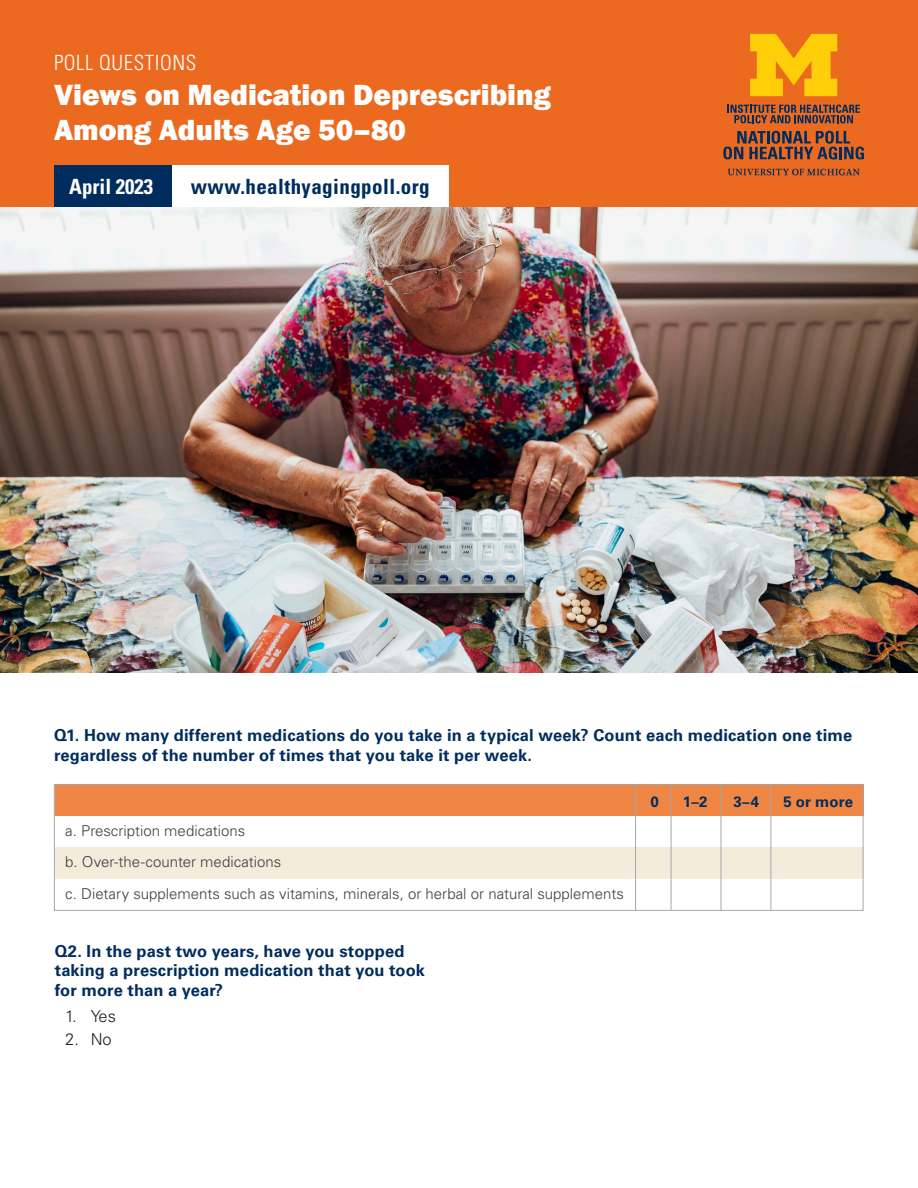
<style>
.page{position:relative;width:918px;height:1188px;background:#fff}
.page>*{position:absolute;margin:0;border:0;box-sizing:border-box;transform-origin:0 0}
.heading{font:800 30px/34.5px "Franklin Gothic";color:#fff}
.t1{font:700 condensed 21px "Univers LT Std";letter-spacing:.02em;color:#002d5e}
.heading-2{font:300 condensed 21px "Univers LT Std";letter-spacing:.03em;color:#fff}
.t2{font:700 condensed 21px "Univers LT Std";color:#fff}
.question{font:700 16.5px/19.5px "Univers LT Std";letter-spacing:.01em;color:#002d5e}
.answers2{font:300 16.5px "Univers LT Std";color:#231f20}
.body_copy{font:300 15px "Univers LT Std";color:#3e3e3f}
.body_copy-2{font:700 15px "Univers LT Std";letter-spacing:.01em;color:#002d5e}
</style>
<div class="page">
<div style="left:0;top:0;width:918px;height:208px;background:#ec6a20"></div>
<svg style="left:728px;top:169px;width:132px;height:7px"></svg>
<svg style="left:750px;top:34px;width:87px;height:62px"></svg>
<svg style="left:727px;top:105px;width:133px;height:18px"></svg>
<svg style="left:723px;top:131px;width:141px;height:28px"></svg>
<div style="left:172px;top:166px;width:277px;height:42px;background:#fff"></div>
<div style="left:54px;top:166px;width:118px;height:42px;background:#002d5e"></div>
<img style="left:0;top:208px;width:918px;height:465px">
<div style="left:55px;top:847px;width:808px;height:32px;background:#f4ecdb"></div>
<div style="left:55px;top:784px;width:808px;height:32px;background:#f08644"></div>
<div style="left:54px;top:784px;width:809px;height:127px;border:1px solid #a7a8ab"></div>
<hr style="left:635px;top:784px;width:1px;height:127px;background:#a7a8ab">
<hr style="left:671px;top:784px;width:1px;height:127px;background:#a7a8ab">
<hr style="left:721px;top:784px;width:1px;height:127px;background:#a7a8ab">
<hr style="left:771px;top:784px;width:1px;height:127px;background:#a7a8ab">
<p class="heading-2" style="left:54px;top:50px;width:144px">POLL QUESTIONS</p>
<p class="heading" style="left:54px;top:78px;width:498px">Views on Medication Deprescribing<br>Among Adults Age 50–80</p>
<p class="t2" style="left:69px;top:174px;width:85px">April 2023</p>
<p class="t1" style="left:191px;top:174px;width:240px">www.healthyagingpoll.org</p>
<p class="question" style="left:54px;top:726px;width:800px">Q1. How many different medications do you take in a typical week? Count each medication one time regardless of the number of times that you take it per week.</p>
<p class="body_copy-2" style="left:651px;top:793px;width:10px">0</p>
<p class="body_copy-2" style="left:683px;top:793px;width:26px">1–2</p>
<p class="body_copy-2" style="left:733px;top:793px;width:27px">3–4</p>
<p class="body_copy-2" style="left:783px;top:793px;width:71px">5 or more</p>
<p class="body_copy" style="left:65px;top:821px;width:182px">a. Prescription medications</p>
<p class="body_copy" style="left:65px;top:853px;width:218px">b. Over-the-counter medications</p>
<p class="body_copy" style="left:65px;top:884px;width:560px">c. Dietary supplements such as vitamins, minerals, or herbal or natural supplements</p>
<p class="question" style="left:55px;top:941px;width:372px">Q2. In the past two years, have you stopped taking a prescription medication that you took for more than a year?</p>
<p class="answers2" style="left:65px;top:1006px;width:52px">1. Yes</p>
<p class="answers2" style="left:65px;top:1029px;width:48px">2. No</p>
</div>
